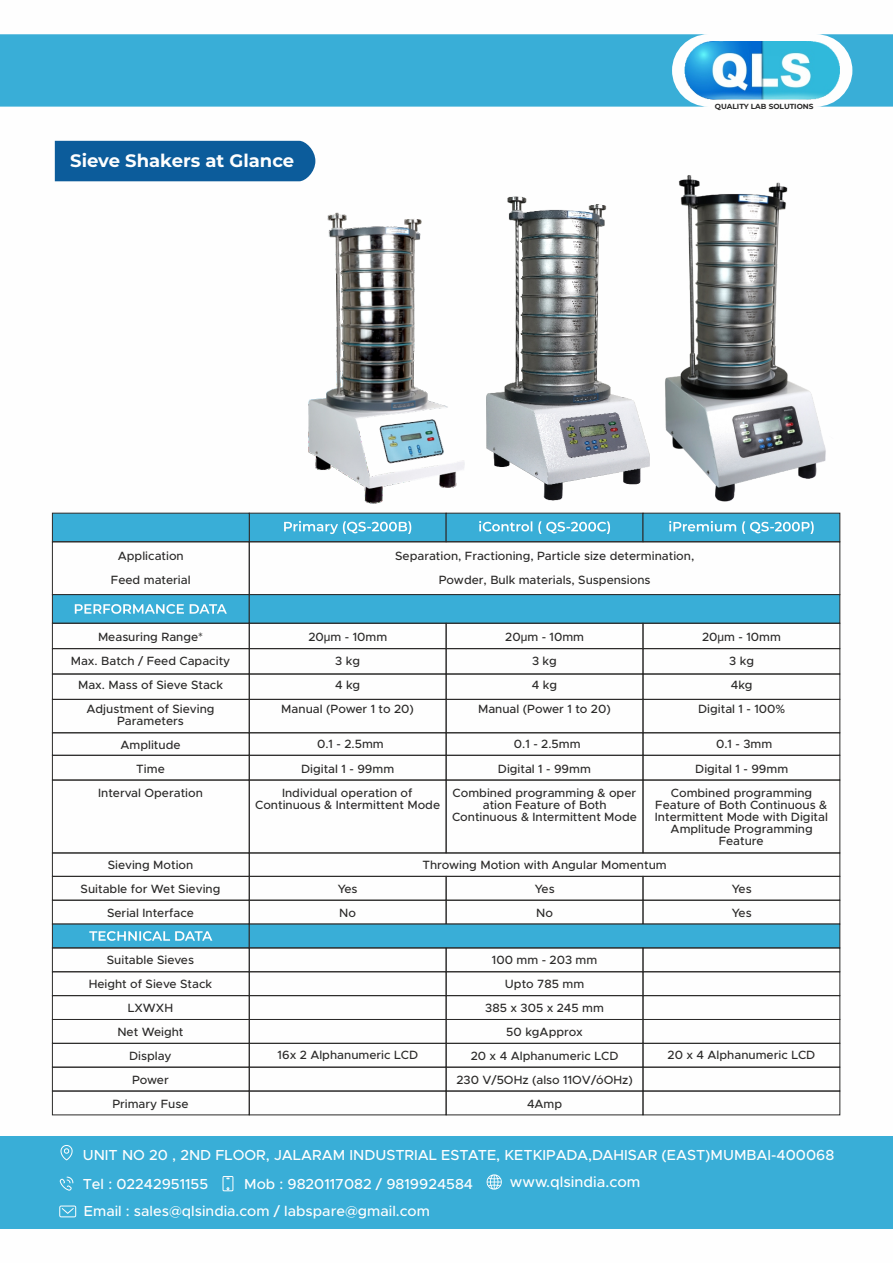
<style>
.page{position:relative;width:893px;height:1263px;background:#fff}
.page>*{position:absolute;margin:0;border:0;box-sizing:border-box;transform-origin:0 0}
.t1{font:700 18px "Montserrat";color:#fefefe}
.t2{font:500 15px "Metropolis";color:#fefefe}
.t3{font:500 14.55px "Metropolis";color:#fefefe}
.t4{font:500 12px/24px "Metropolis";color:#2b2a29;text-align:center}
.t5{font:700 7.35px "Montserrat";color:#2b2a29}
.s1{font-family:"Arial Unicode MS";font-weight:400}
</style>
<div class="page">
<svg style="left:0;top:34px;width:893px;height:73px;background:#44b2d9"></svg>
<div style="left:0;top:1136px;width:893px;height:93px;background:#39aed7"></div>
<div style="left:249px;top:648px;width:198px;height:26px;border:1px solid #2b2a29"></div>
<div style="left:52px;top:648px;width:198px;height:26px;border:1px solid #2b2a29"></div>
<div style="left:446px;top:648px;width:197px;height:26px;border:1px solid #2b2a29"></div>
<div style="left:643px;top:648px;width:197px;height:26px;border:1px solid #2b2a29"></div>
<div style="left:249px;top:674px;width:198px;height:26px;border:1px solid #2b2a29"></div>
<div style="left:52px;top:674px;width:198px;height:26px;border:1px solid #2b2a29"></div>
<div style="left:446px;top:674px;width:197px;height:26px;border:1px solid #2b2a29"></div>
<div style="left:643px;top:674px;width:197px;height:26px;border:1px solid #2b2a29"></div>
<div style="left:249px;top:699px;width:198px;height:34px;border:1px solid #2b2a29"></div>
<div style="left:52px;top:699px;width:198px;height:34px;border:1px solid #2b2a29"></div>
<div style="left:446px;top:699px;width:197px;height:34px;border:1px solid #2b2a29"></div>
<div style="left:643px;top:699px;width:197px;height:34px;border:1px solid #2b2a29"></div>
<div style="left:249px;top:732px;width:198px;height:24px;border:1px solid #2b2a29"></div>
<div style="left:52px;top:732px;width:198px;height:24px;border:1px solid #2b2a29"></div>
<div style="left:446px;top:732px;width:197px;height:24px;border:1px solid #2b2a29"></div>
<div style="left:643px;top:732px;width:197px;height:24px;border:1px solid #2b2a29"></div>
<div style="left:249px;top:755px;width:198px;height:25px;border:1px solid #2b2a29"></div>
<div style="left:52px;top:755px;width:198px;height:25px;border:1px solid #2b2a29"></div>
<div style="left:446px;top:755px;width:197px;height:25px;border:1px solid #2b2a29"></div>
<div style="left:643px;top:755px;width:197px;height:25px;border:1px solid #2b2a29"></div>
<div style="left:249px;top:780px;width:198px;height:73px;border:1px solid #2b2a29"></div>
<div style="left:52px;top:780px;width:198px;height:73px;border:1px solid #2b2a29"></div>
<div style="left:446px;top:780px;width:197px;height:73px;border:1px solid #2b2a29"></div>
<div style="left:643px;top:780px;width:197px;height:73px;border:1px solid #2b2a29"></div>
<div style="left:52px;top:852px;width:198px;height:25px;border:1px solid #2b2a29"></div>
<div style="left:249px;top:852px;width:591px;height:25px;border:1px solid #2b2a29"></div>
<div style="left:249px;top:876px;width:198px;height:25px;border:1px solid #2b2a29"></div>
<div style="left:52px;top:876px;width:198px;height:25px;border:1px solid #2b2a29"></div>
<div style="left:446px;top:876px;width:197px;height:25px;border:1px solid #2b2a29"></div>
<div style="left:643px;top:876px;width:197px;height:25px;border:1px solid #2b2a29"></div>
<div style="left:249px;top:900px;width:198px;height:24px;border:1px solid #2b2a29"></div>
<div style="left:52px;top:900px;width:198px;height:24px;border:1px solid #2b2a29"></div>
<div style="left:446px;top:900px;width:197px;height:24px;border:1px solid #2b2a29"></div>
<div style="left:643px;top:900px;width:197px;height:24px;border:1px solid #2b2a29"></div>
<div style="left:52px;top:947px;width:198px;height:25px;border:1px solid #2b2a29"></div>
<div style="left:446px;top:947px;width:197px;height:25px;border:1px solid #2b2a29"></div>
<div style="left:249px;top:971px;width:198px;height:25px;border:1px solid #2b2a29"></div>
<div style="left:52px;top:971px;width:198px;height:25px;border:1px solid #2b2a29"></div>
<div style="left:446px;top:971px;width:197px;height:25px;border:1px solid #2b2a29"></div>
<div style="left:643px;top:971px;width:197px;height:25px;border:1px solid #2b2a29"></div>
<div style="left:249px;top:995px;width:198px;height:25px;border:1px solid #2b2a29"></div>
<div style="left:52px;top:995px;width:198px;height:25px;border:1px solid #2b2a29"></div>
<div style="left:446px;top:995px;width:197px;height:25px;border:1px solid #2b2a29"></div>
<div style="left:643px;top:995px;width:197px;height:25px;border:1px solid #2b2a29"></div>
<div style="left:249px;top:1019px;width:198px;height:25px;border:1px solid #2b2a29"></div>
<div style="left:52px;top:1019px;width:198px;height:25px;border:1px solid #2b2a29"></div>
<div style="left:446px;top:1019px;width:197px;height:25px;border:1px solid #2b2a29"></div>
<div style="left:643px;top:1019px;width:197px;height:25px;border:1px solid #2b2a29"></div>
<div style="left:249px;top:1043px;width:198px;height:24px;border:1px solid #2b2a29"></div>
<div style="left:52px;top:1043px;width:198px;height:24px;border:1px solid #2b2a29"></div>
<div style="left:446px;top:1043px;width:197px;height:24px;border:1px solid #2b2a29"></div>
<div style="left:643px;top:1043px;width:197px;height:24px;border:1px solid #2b2a29"></div>
<div style="left:249px;top:1067px;width:198px;height:24px;border:1px solid #2b2a29"></div>
<div style="left:52px;top:1067px;width:198px;height:24px;border:1px solid #2b2a29"></div>
<div style="left:446px;top:1067px;width:197px;height:24px;border:1px solid #2b2a29"></div>
<div style="left:643px;top:1067px;width:197px;height:24px;border:1px solid #2b2a29"></div>
<div style="left:249px;top:1090px;width:198px;height:25px;border:1px solid #2b2a29"></div>
<div style="left:52px;top:1090px;width:198px;height:25px;border:1px solid #2b2a29"></div>
<div style="left:446px;top:1090px;width:197px;height:25px;border:1px solid #2b2a29"></div>
<div style="left:643px;top:1090px;width:197px;height:25px;border:1px solid #2b2a29"></div>
<svg style="left:52px;top:594px;width:789px;height:30px;background:#3da4c9"></svg>
<svg style="left:52px;top:923px;width:789px;height:26px;background:#40a3c5"></svg>
<svg style="left:52px;top:512px;width:789px;height:31px;background:#4aabcd"></svg>
<div style="left:55px;top:141px;width:260px;height:40px;background:#0c5c9b"></div>
<img style="left:685px;top:42px;width:155px;height:60px">
<img style="left:669px;top:175px;width:157px;height:327px">
<img style="left:491px;top:196px;width:178px;height:305px">
<img style="left:275px;top:212px;width:216px;height:304px">
<svg style="left:60px;top:1145px;width:13px;height:16px"></svg>
<svg style="left:59px;top:1205px;width:18px;height:13px"></svg>
<svg style="left:222px;top:1176px;width:12px;height:16px"></svg>
<svg style="left:60px;top:1176px;width:13px;height:14px"></svg>
<svg style="left:487px;top:1174px;width:15px;height:15px"></svg>
<h1 class="t1" style="left:70px;top:150px;width:226px">Sieve Shakers at Glance</h1>
<p class="t5" style="left:715px;top:102px;width:100px">QUALITY LAB SOLUTIONS</p>
<p class="t4" style="left:111px;top:544px;width:81px">Application<br>Feed material</p>
<p class="t4" style="left:395px;top:544px;width:301px">Separation, Fractioning, Particle size determination,<br>Powder, Bulk materials, Suspensions</p>
<p class="t4" style="left:71px;top:625px;width:161px">Measuring Range*<br>Max. Batch / Feed Capacity<br>Max. Mass of Sieve Stack<br>Adjustment of Sieving</p>
<p class="t4" style="left:98px;top:709px;width:106px">Parameters<br>Amplitude<br>Time<br>Interval Operation</p>
<p class="t4" style="left:81px;top:853px;width:141px">Sieving Motion<br>Suitable for Wet Sieving<br>Serial Interface</p>
<p class="t4" style="left:89px;top:949px;width:125px">Suitable Sieves<br>Height of Sieve Stack<br>LXWXH<br>Net Weight<br>Display<br>Power<br>Primary Fuse</p>
<p class="t4" style="left:281px;top:625px;width:134px">20<span class="s1">μ</span>m - 10mm<br>3 kg<br>4 kg<br>Manual (Power 1 to 20)</p>
<p class="t4" style="left:478px;top:625px;width:134px">20<span class="s1">μ</span>m - 10mm<br>3 kg<br>4 kg<br>Manual (Power 1 to 20)</p>
<p class="t4" style="left:698px;top:625px;width:89px">20<span class="s1">μ</span>m - 10mm<br>3 kg<br>4kg<br>Digital 1 - 100%</p>
<p class="t4" style="left:317px;top:733px;width:68px">0.1 - 2.5mm</p>
<p class="t4" style="left:514px;top:733px;width:68px">0.1 - 2.5mm</p>
<p class="t4" style="left:716px;top:733px;width:58px">0.1 - 3mm</p>
<p class="t4" style="left:453px;top:757px;width:185px">Digital 1 - 99mm<br>Combined programming &amp; oper</p>
<p class="t4" style="left:452px;top:799px;width:187px;line-height:12px">ation Feature of Both<br>Continuous &amp; Intermittent Mode</p>
<p class="t4" style="left:282px;top:757px;width:132px">Digital 1 - 99mm<br>Individual operation of</p>
<p class="t4" style="left:255px;top:793px;width:187px">Continuous &amp; Intermittent Mode</p>
<p class="t4" style="left:671px;top:757px;width:143px">Digital 1 - 99mm<br>Combined programming</p>
<p class="t4" style="left:655px;top:799px;width:175px;line-height:12px">Feature of Both Continuous &amp;<br>Intermittent Mode with Digital<br>Amplitude Programming<br>Feature</p>
<p class="t4" style="left:732px;top:877px;width:21px;text-align:left">Yes<br>Yes</p>
<p class="t4" style="left:422px;top:853px;width:246px">Throwing Motion with Angular Momentum<br>Yes<br>No</p>
<p class="t4" style="left:338px;top:877px;width:21px;text-align:left">Yes<br>No</p>
<p class="t4" style="left:278px;top:1044px;width:142px">16x 2 Alphanumeric LCD</p>
<p class="t4" style="left:456px;top:948px;width:178px">100 mm - 203 mm<br>Upto 785 mm<br>385 x 305 x 245 mm<br>50 kgApprox<br>20 x 4 Alphanumeric LCD<br>230 V/5OHz (also 11OV/óOHz)<br>4Amp</p>
<p class="t4" style="left:667px;top:1044px;width:149px">20 x 4 Alphanumeric LCD</p>
<p class="t3" style="left:83px;top:1148px;width:753px">UNIT NO 20 , 2ND FLOOR, JALARAM INDUSTRIAL ESTATE, KETKIPADA,DAHISAR (EAST)MUMBAI-400068</p>
<p class="t3" style="left:83px;top:1177px;width:127px">Tel : 02242951155</p>
<p class="t3" style="left:244px;top:1177px;width:230px">Mob : 9820117082 / 9819924584</p>
<p class="t3" style="left:84px;top:1204px;width:347px">Email : sales@qlsindia.com / labspare@gmail.com</p>
<p class="t2" style="left:510px;top:1175px;width:132px">www.qlsindia.com</p>
</div>
